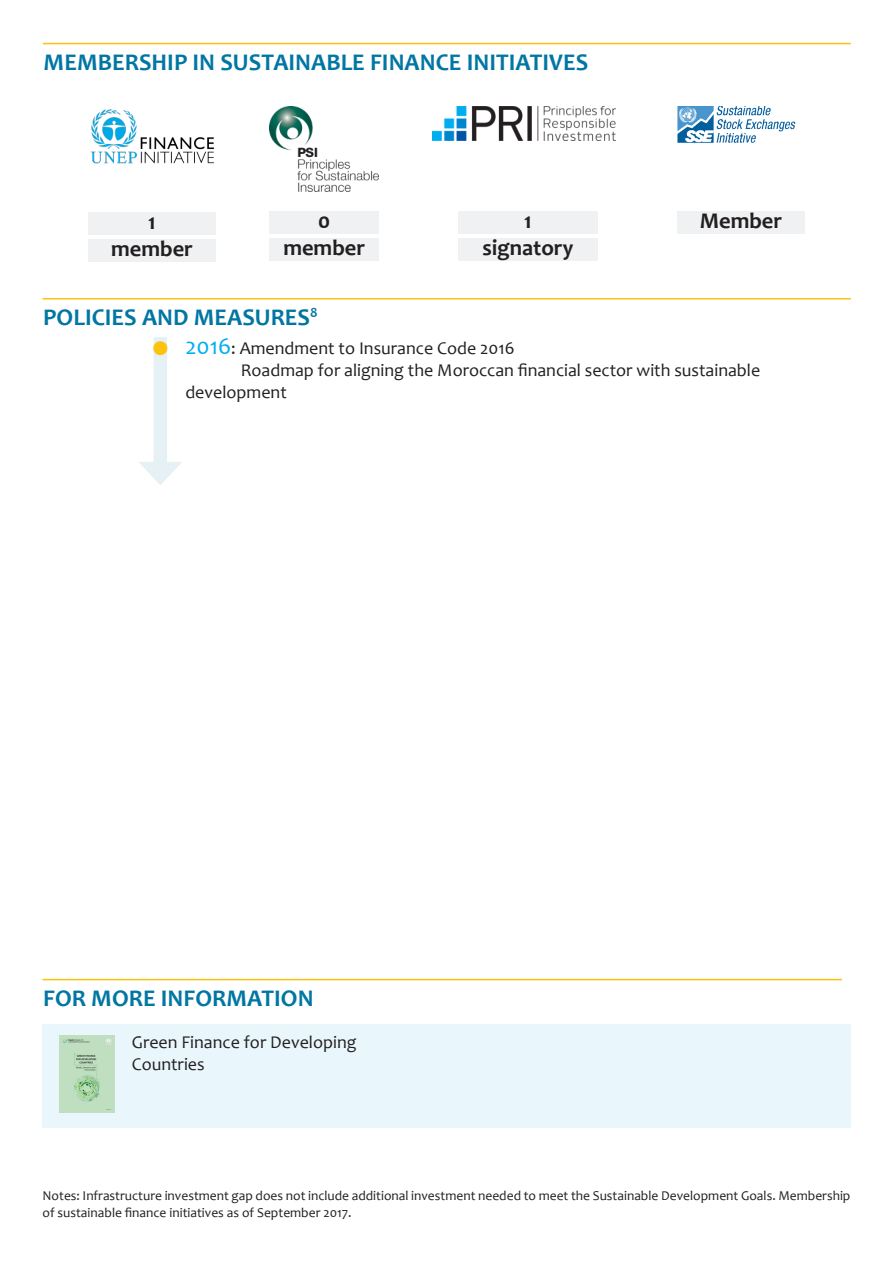
<style>
.page{position:relative;width:893px;height:1263px;background:#fff}
.page>*{position:absolute;margin:0;border:0;box-sizing:border-box;transform-origin:0 0}
.main_titles{font:700 24px "Candara";color:#0076a3}
.member_ship{font:700 22.5px "Candara";color:#231f20}
.publications{font:18px/21.6px "Candara";color:#231f20}
.source{font:13.5px/16.2px "Candara";color:#231f20}
.s1{color:#fbc30d}
.s2{font-size:24px;color:#00aeef}
</style>
<div class="page">
<div style="left:43px;top:1024px;width:807px;height:104px;background:#e9f7fd"></div>
<hr style="left:43px;top:43px;width:808px;height:1px;background:#fbc30d">
<img style="left:60px;top:1035px;width:54px;height:77px">
<hr style="left:43px;top:298px;width:808px;height:1px;background:#fbc30d">
<hr style="left:43px;top:979px;width:799px;height:1px;background:#fbc30d">
<div style="left:154px;top:337px;width:13px;height:134px;background:#e6f1f5"></div>
<svg style="left:139px;top:462px;width:43px;height:23px"></svg>
<img style="left:91px;top:109px;width:124px;height:54px">
<img style="left:432px;top:106px;width:183px;height:35px">
<img style="left:677px;top:106px;width:119px;height:37px">
<div style="left:88px;top:212px;width:128px;height:23px;background:#f0f1f2"></div>
<div style="left:88px;top:239px;width:128px;height:23px;background:#f0f1f2"></div>
<img style="left:269px;top:106px;width:110px;height:85px">
<div style="left:269px;top:211px;width:110px;height:23px;background:#f0f1f2"></div>
<div style="left:269px;top:238px;width:110px;height:23px;background:#f0f1f2"></div>
<div style="left:458px;top:211px;width:140px;height:23px;background:#f0f1f2"></div>
<div style="left:458px;top:238px;width:140px;height:23px;background:#f0f1f2"></div>
<div style="left:677px;top:211px;width:128px;height:23px;background:#f0f1f2"></div>
<p class="main_titles" style="left:44px;top:47px;width:546px">MEMBERSHIP IN SUSTAINABLE FINANCE INITIATIVES</p>
<p class="member_ship" style="left:148px;top:207px;width:9px">1</p>
<p class="member_ship" style="left:111px;top:234px;width:83px">member</p>
<p class="member_ship" style="left:318px;top:206px;width:14px">0</p>
<p class="member_ship" style="left:283px;top:233px;width:83px">member</p>
<p class="main_titles" style="left:43px;top:302px;width:276px">POLICIES AND MEASURES<sup>8</sup></p>
<p class="member_ship" style="left:524px;top:206px;width:9px">1</p>
<p class="member_ship" style="left:482px;top:233px;width:93px">signatory</p>
<p class="member_ship" style="left:700px;top:206px;width:84px">Member</p>
<p class="publications" style="left:151px;top:338px;width:365px"><span class="s1">●</span> <span class="s2">2016</span>: Amendment to Insurance Code 2016</p>
<p class="publications" style="left:241px;top:359px;width:521px">Roadmap for aligning the Moroccan financial sector with sustainable</p>
<p class="publications" style="left:185px;top:381px;width:103px">development</p>
<p class="main_titles" style="left:43px;top:983px;width:272px">FOR MORE INFORMATION</p>
<p class="publications" style="left:132px;top:1031px;width:226px">Green Finance for Developing<br>Countries</p>
<p class="source" style="left:43px;top:1188px;width:809px">Notes: Infrastructure investment gap does not include additional investment needed to meet the Sustainable Development Goals. Membership of sustainable finance initiatives as of September 2017.</p>
</div>
